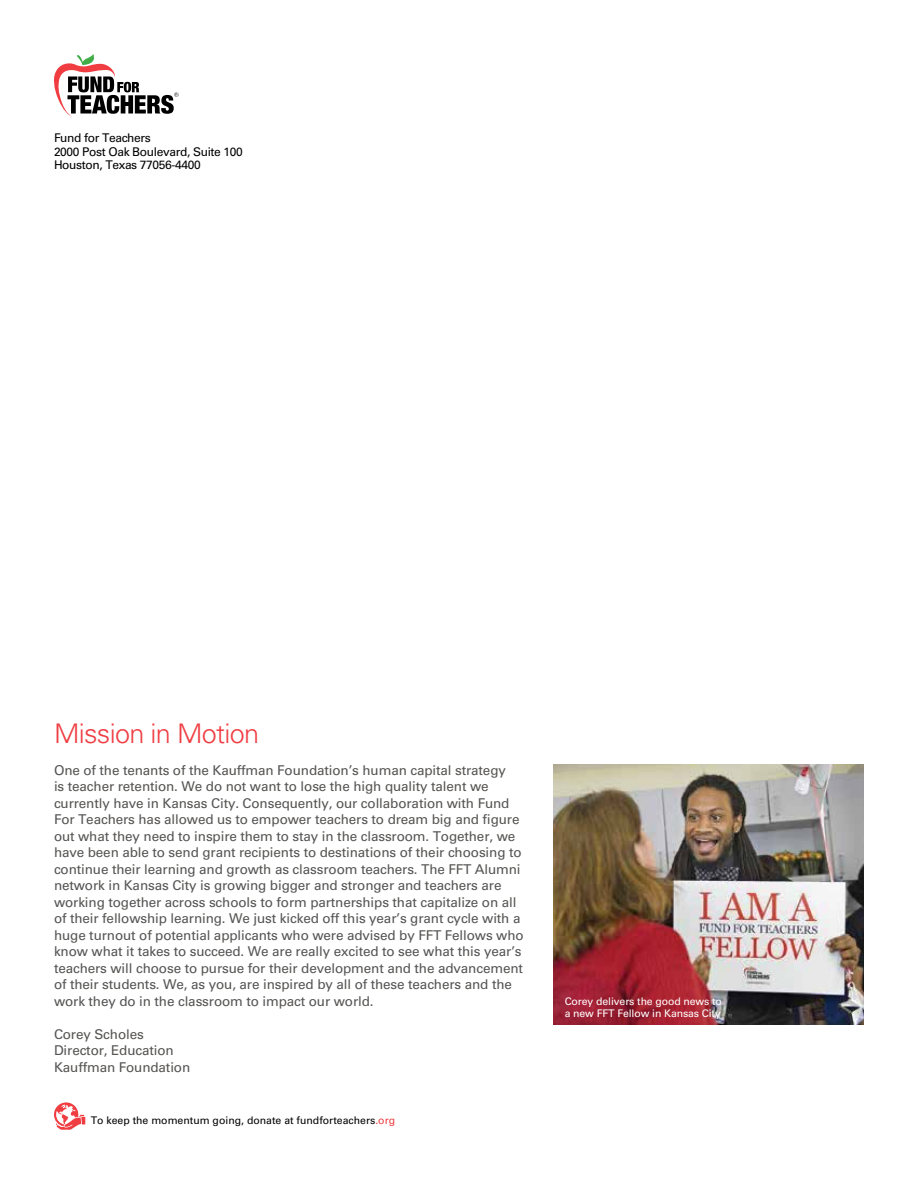
<style>
.page{position:relative;width:918px;height:1188px;background:#fff}
.page>*{position:absolute;margin:0;border:0;box-sizing:border-box;transform-origin:0 0}
.t1{font:300 27px "Univers 45";letter-spacing:-.025em;color:#ef3d42}
.t2{font:13.5px/16.5px "Univers 55 Roman";letter-spacing:-.01em;color:#555453}
.t3{font:12px/13.5px "Univers 55 Roman";letter-spacing:-.03em;color:#000}
.t4{font:10.5px/12px "Univers 55 Roman";letter-spacing:-.01em;color:#fff}
.t5{font:10.5px "Univers 55 Roman";color:#000}
.s1{color:#ef3d42}
</style>
<div class="page">
<svg style="left:54px;top:54px;width:124px;height:63px"></svg>
<img style="left:554px;top:765px;width:310px;height:259px">
<svg style="left:54px;top:1102px;width:31px;height:28px"></svg>
<p class="t3" style="left:54px;top:131px;width:190px">Fund for Teachers<br>2000 Post Oak Boulevard, Suite 100<br>Houston, Texas 77056-4400</p>
<h1 class="t1" style="left:54px;top:717px;width:207px">Mission in Motion</h1>
<p class="t2" style="left:54px;top:762px;width:471px">One of the tenants of the Kauffman Foundation’s human capital strategy<br>is teacher retention. We do not want to lose the high quality talent we currently have in Kansas City. Consequently, our collaboration with Fund For Teachers has allowed us to empower teachers to dream big and figure out what they need to inspire them to stay in the classroom. Together, we have been able to send grant recipients to destinations of their choosing to continue their learning and growth as classroom teachers. The FFT Alumni network in Kansas City is growing bigger and stronger and teachers are working together across schools to form partnerships that capitalize on all of their fellowship learning. We just kicked off this year’s grant cycle with a huge turnout of potential applicants who were advised by FFT Fellows who know what it takes to succeed. We are really excited to see what this year’s teachers will choose to pursue for their development and the advancement of their students. We, as you, are inspired by all of these teachers and the work they do in the classroom to impact our world.</p>
<p class="t2" style="left:54px;top:1026px;width:138px">Corey Scholes<br>Director, Education<br>Kauffman Foundation</p>
<p class="t5" style="left:91px;top:1114px;width:306px">To keep the momentum going, donate at fundforteachers<span class="s1">.org</span></p>
<p class="t4" style="left:565px;top:996px;width:159px">Corey delivers the good news to a new FFT Fellow in Kansas City</p>
</div>
